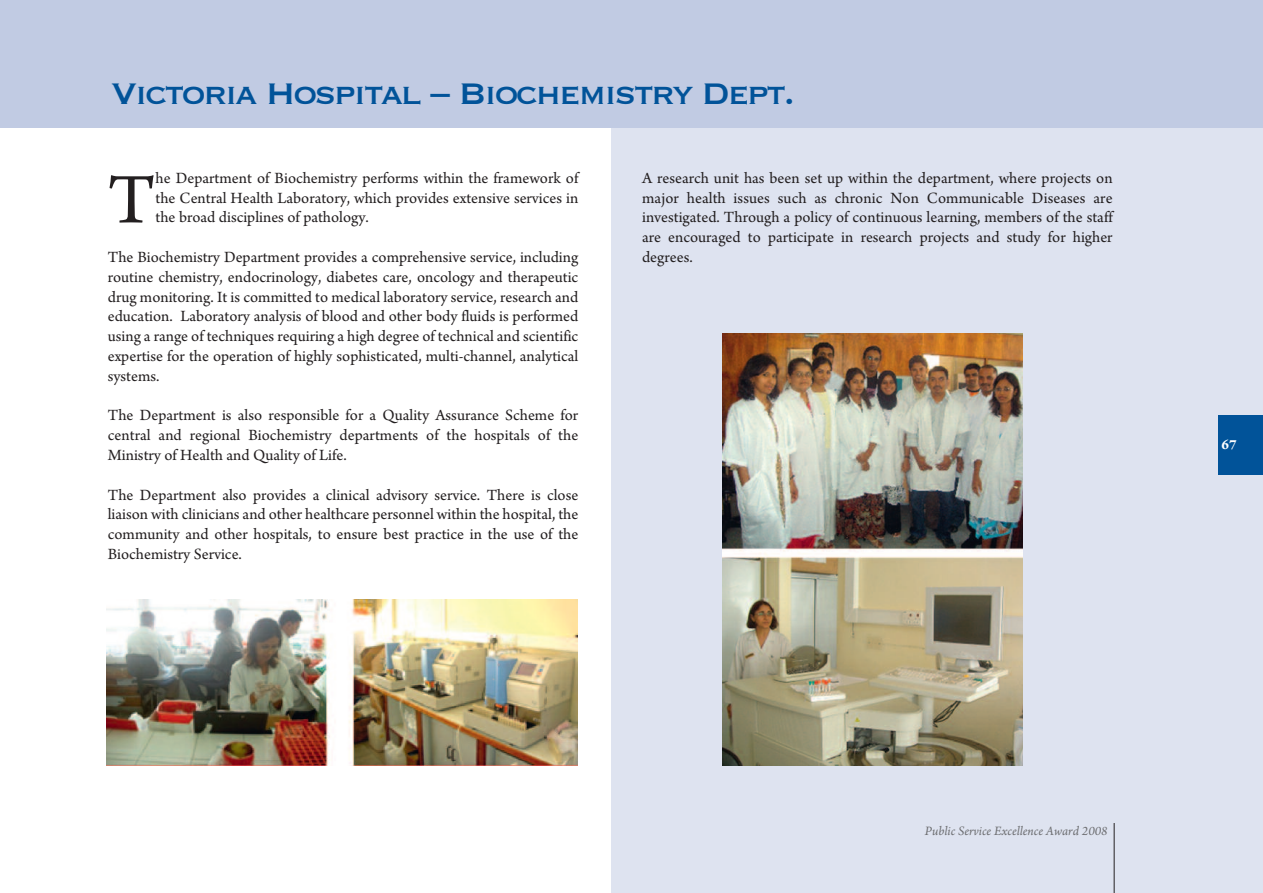
<style>
.page{position:relative;width:1263px;height:893px;background:#fff}
.page>*{position:absolute;margin:0;border:0;box-sizing:border-box;transform-origin:0 0}
.t1{font:74.85px "Arno Pro";color:#231f20}
.t2{font:39px "Copperplate";letter-spacing:-.06em;color:#015399}
.t3{font:16.5px/19.8px "Arno Pro";color:#231f20;text-align:justify}
.t4{font:700 15px "Arno Pro";color:#fff}
.t5{font:italic 13.5px "Arno Pro";color:#6c6d70}
</style>
<div class="page">
<div style="left:612px;top:0;width:651px;height:893px;background:#dee3f0"></div>
<div style="left:1218px;top:415px;width:45px;height:60px;background:#015399"></div>
<hr style="left:1114px;top:823px;width:1px;height:70px;background:#231f20">
<div style="left:0;top:0;width:1263px;height:128px;background:#c1cbe3"></div>
<img style="left:723px;top:333px;width:300px;height:432px">
<img style="left:106px;top:600px;width:471px;height:165px">
<h2 class="t2" style="left:111px;top:68px;width:685px">Victoria Hospital – Biochemistry Dept.</h2>
<h1 class="t1" style="left:108px;top:172px;width:50px">T</h1>
<p class="t3" style="left:156px;top:169px;width:424px">he Department of Biochemistry performs within the framework of the Central Health Laboratory, which provides extensive services in the broad disciplines of pathology.</p>
<p class="t3" style="left:108px;top:249px;width:472px">The Biochemistry Department provides a comprehensive service, including routine chemistry, endocrinology, diabetes care, oncology and therapeutic drug monitoring. It is committed to medical laboratory service, research and education. Laboratory analysis of blood and other body fluids is performed using a range of techniques requiring a high degree of technical and scientific expertise for the operation of highly sophisticated, multi-channel, analytical systems.</p>
<p class="t3" style="left:108px;top:407px;width:472px">The Department is also responsible for a Quality Assurance Scheme for central and regional Biochemistry departments of the hospitals of the Ministry of Health and Quality of Life.</p>
<p class="t3" style="left:108px;top:486px;width:472px">The Department also provides a clinical advisory service. There is close liaison with clinicians and other healthcare personnel within the hospital, the community and other hospitals, to ensure best practice in the use of the Biochemistry Service.</p>
<p class="t3" style="left:642px;top:169px;width:472px">A research unit has been set up within the department, where projects on major health issues such as chronic Non Communicable Diseases are investigated. Through a policy of continuous learning, members of the staff are encouraged to participate in research projects and study for higher degrees.</p>
<p class="t5" style="left:925px;top:826px;width:184px">Public Service Excellence Award 2008</p>
<p class="t4" style="left:1221px;top:439px;width:17px">67</p>
</div>
